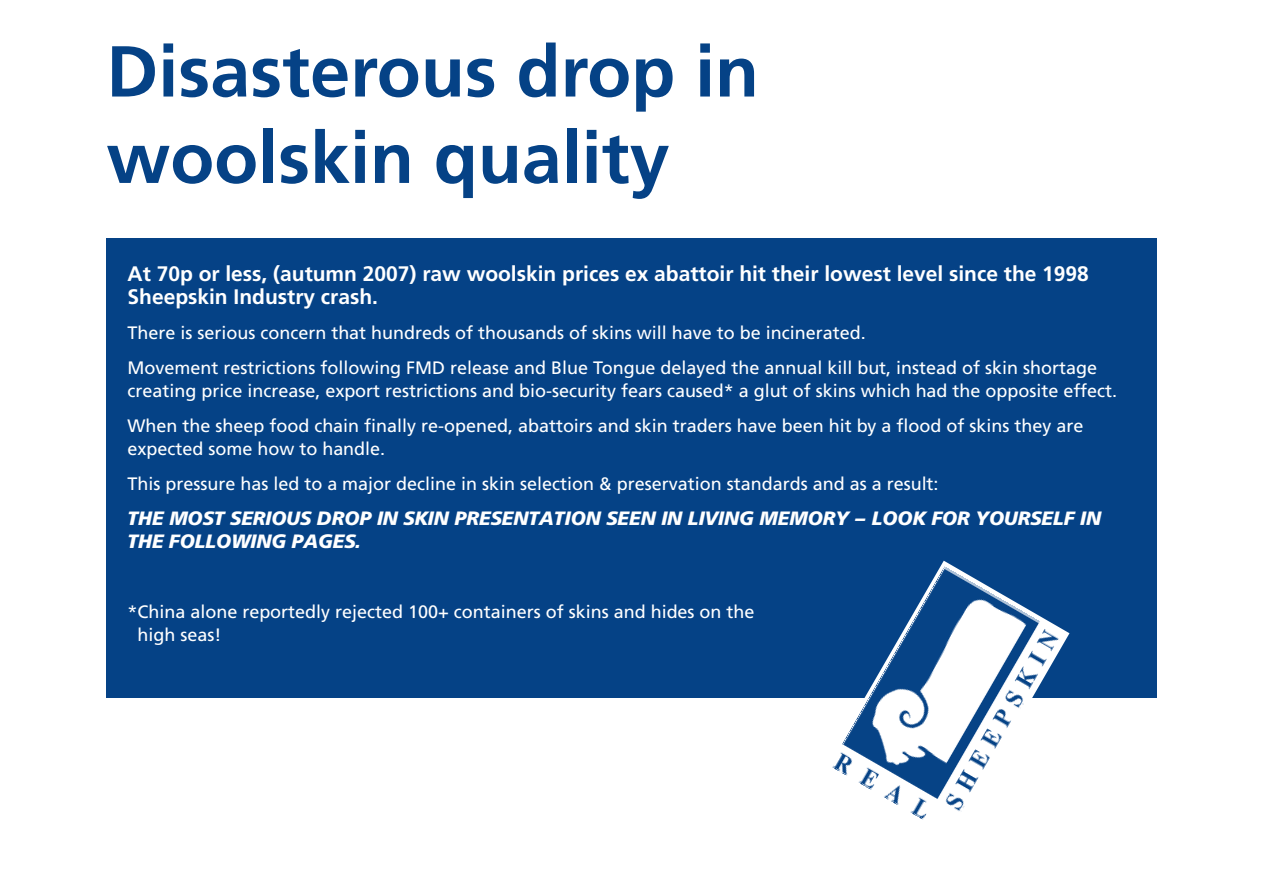
<style>
.page{position:relative;width:1263px;height:893px;background:#fff}
.page>*{position:absolute;margin:0;border:0;box-sizing:border-box;transform-origin:0 0}
.t1{font:700 72px/86.4px "Frutiger";color:#054286}
.t2{font:700 21px/22.5px "Frutiger";color:#fff}
.t3{font:18px/35.2px "Frutiger";color:#fff}
.t4{font:18px/22.5px "Fruti KF";color:#fff}
</style>
<div class="page">
<div style="left:106px;top:238px;width:1051px;height:459px;background:#054286"></div>
<img style="left:830px;top:567px;width:232px;height:253px">
<h1 class="t1" style="left:106px;top:34px;width:654px">Disasterous drop in woolskin quality</h1>
<p class="t2" style="left:128px;top:265px;width:963px">At 70p or less, (autumn 2007) raw woolskin prices ex abattoir hit their lowest level since the 1998<br>Sheepskin Industry crash.</p>
<p class="t3" style="left:128px;top:317px;width:971px">There is serious concern that hundreds of thousands of skins will have to be incinerated.<br>Movement restrictions following FMD release and Blue Tongue delayed the annual kill but, instead of skin shortage</p>
<p class="t3" style="left:128px;top:374px;width:991px">creating price increase, export restrictions and bio-security fears caused* a glut of skins which had the opposite effect.<br>When the sheep food chain finally re-opened, abattoirs and skin traders have been hit by a flood of skins they are</p>
<p class="t3" style="left:128px;top:432px;width:812px">expected some how to handle.<br>This pressure has led to a major decline in skin selection &amp; preservation standards and as a result:</p>
<p class="t4" style="left:128px;top:508px;width:975px">THE MOST SERIOUS DROP IN SKIN PRESENTATION SEEN IN LIVING MEMORY – LOOK FOR YOURSELF IN<br>THE FOLLOWING PAGES.</p>
<p class="t3" style="left:137px;top:602px;width:618px;line-height:22.5px;text-indent:-10px">*China alone reportedly rejected 100+ containers of skins and hides on the high seas!</p>
</div>
